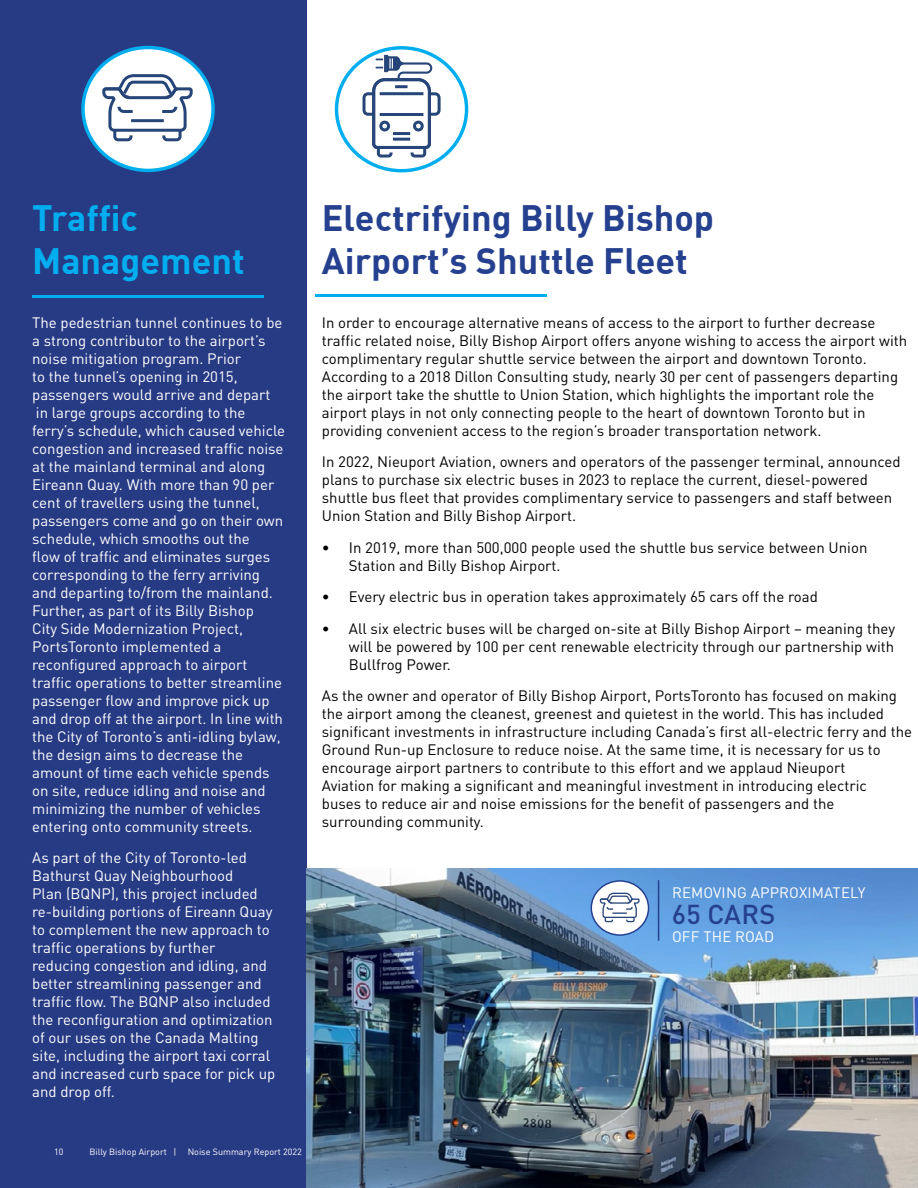
<style>
.page{position:relative;width:918px;height:1188px;background:#fff}
.page>*{position:absolute;margin:0;border:0;box-sizing:border-box;transform-origin:0 0}
.t1{font:700 36px/43.2px "DINOT";color:#25408f}
.t2{font:700 36px/43.2px "DINOT";color:#00aeef}
.t3{font:500 27px "DINOT";letter-spacing:.005em;color:#25408f}
.t4{font:15px/18px "DINOT";color:#000}
.t5{font:15px/18px "DINOT";color:#fff}
.t6{font:9px "DINOT";color:#fff}
</style>
<div class="page">
<div style="left:0;top:0;width:307px;height:1188px;background:#273b85"></div>
<hr style="left:32px;top:295px;width:232px;height:3px;background:#00aeef">
<hr style="left:315px;top:294px;width:232px;height:3px;background:#00aeef">
<img style="left:307px;top:868px;width:611px;height:320px">
<div style="left:83px;top:48px;width:130px;height:122px;background:#fff;border-radius:50%"></div>
<div style="left:81px;top:46px;width:134px;height:126px;border:3px solid #00aeef;border-radius:50%"></div>
<div style="left:335px;top:46px;width:133px;height:126px;border:3px solid #00aeef;border-radius:50%"></div>
<svg style="left:361px;top:55px;width:81px;height:104px"></svg>
<hr style="left:393px;top:138px;width:17px;height:3px;background:#264578">
<svg style="left:102px;top:74px;width:91px;height:68px"></svg>
<div style="left:591px;top:881px;width:58px;height:54px;background:#fff;border-radius:50%"></div>
<div style="left:591px;top:880px;width:58px;height:56px;border:2px solid #25408f;border-radius:50%"></div>
<svg style="left:599px;top:892px;width:41px;height:31px"></svg>
<hr style="left:658px;top:880px;width:1px;height:61px;background:#25408f">
<h1 class="t2" style="left:32px;top:193px;width:214px">Traffic<br>Management</h1>
<p class="t5" style="left:32px;top:313px;width:254px">The pedestrian tunnel continues to be a strong contributor to the airport’s noise mitigation program. Prior<br>to the tunnel’s opening in 2015, passengers would arrive and depart in large groups according to the ferry’s schedule, which caused vehicle congestion and increased traffic noise at the mainland terminal and along Eireann Quay. With more than 90 per cent of travellers using the tunnel, passengers come and go on their own schedule, which smooths out the<br>flow of traffic and eliminates surges corresponding to the ferry arriving and departing to/from the mainland.<br>Further, as part of its Billy Bishop<br>City Side Modernization Project, PortsToronto implemented a reconfigured approach to airport traffic operations to better streamline passenger flow and improve pick up and drop off at the airport. In line with the City of Toronto’s anti-idling bylaw, the design aims to decrease the amount of time each vehicle spends on site, reduce idling and noise and minimizing the number of vehicles entering onto community streets.</p>
<p class="t5" style="left:32px;top:849px;width:245px">As part of the City of Toronto-led Bathurst Quay Neighbourhood<br>Plan (BQNP), this project included re-building portions of Eireann Quay to complement the new approach to traffic operations by further reducing congestion and idling, and better streamlining passenger and traffic flow. The BQNP also included the reconfiguration and optimization of our uses on the Canada Malting site, including the airport taxi corral and increased curb space for pick up and drop off.</p>
<p class="t6" style="left:54px;top:1146px;width:11px">10</p>
<p class="t6" style="left:89px;top:1146px;width:214px">Billy Bishop Airport | Noise Summary Report 2022</p>
<h1 class="t1" style="left:322px;top:193px;width:394px">Electrifying Billy Bishop<br>Airport’s Shuttle Fleet</h1>
<p class="t4" style="left:322px;top:313px;width:587px">In order to encourage alternative means of access to the airport to further decrease traffic related noise, Billy Bishop Airport offers anyone wishing to access the airport with complimentary regular shuttle service between the airport and downtown Toronto.<br>According to a 2018 Dillon Consulting study, nearly 30 per cent of passengers departing the airport take the shuttle to Union Station, which highlights the important role the airport plays in not only connecting people to the heart of downtown Toronto but in providing convenient access to the region’s broader transportation network.</p>
<p class="t4" style="left:322px;top:453px;width:580px">In 2022, Nieuport Aviation, owners and operators of the passenger terminal, announced plans to purchase six electric buses in 2023 to replace the current, diesel-powered shuttle bus fleet that provides complimentary service to passengers and staff between Union Station and Billy Bishop Airport.</p>
<p class="t4" style="left:349px;top:538px;width:520px;text-indent:-27px">• In 2019, more than 500,000 people used the shuttle bus service between Union<br>Station and Billy Bishop Airport.</p>
<p class="t4" style="left:322px;top:588px;width:498px">• Every electric bus in operation takes approximately 65 cars off the road</p>
<p class="t4" style="left:349px;top:619px;width:548px;text-align:justify;text-indent:-27px">• All six electric buses will be charged on-site at Billy Bishop Airport – meaning they will be powered by 100 per cent renewable electricity through our partnership with Bullfrog Power.</p>
<p class="t4" style="left:322px;top:687px;width:592px">As the owner and operator of Billy Bishop Airport, PortsToronto has focused on making the airport among the cleanest, greenest and quietest in the world. This has included significant investments in infrastructure including Canada’s first all-electric ferry and the Ground Run-up Enclosure to reduce noise. At the same time, it is necessary for us to encourage airport partners to contribute to this effort and we applaud Nieuport<br>Aviation for making a significant and meaningful investment in introducing electric<br>buses to reduce air and noise emissions for the benefit of passengers and the surrounding community.</p>
<p class="t5" style="left:672px;top:883px;width:195px">REMOVING APPROXIMATELY</p>
<h2 class="t3" style="left:672px;top:897px;width:105px">65 CARS</h2>
<p class="t5" style="left:672px;top:927px;width:104px">OFF THE ROAD</p>
</div>
